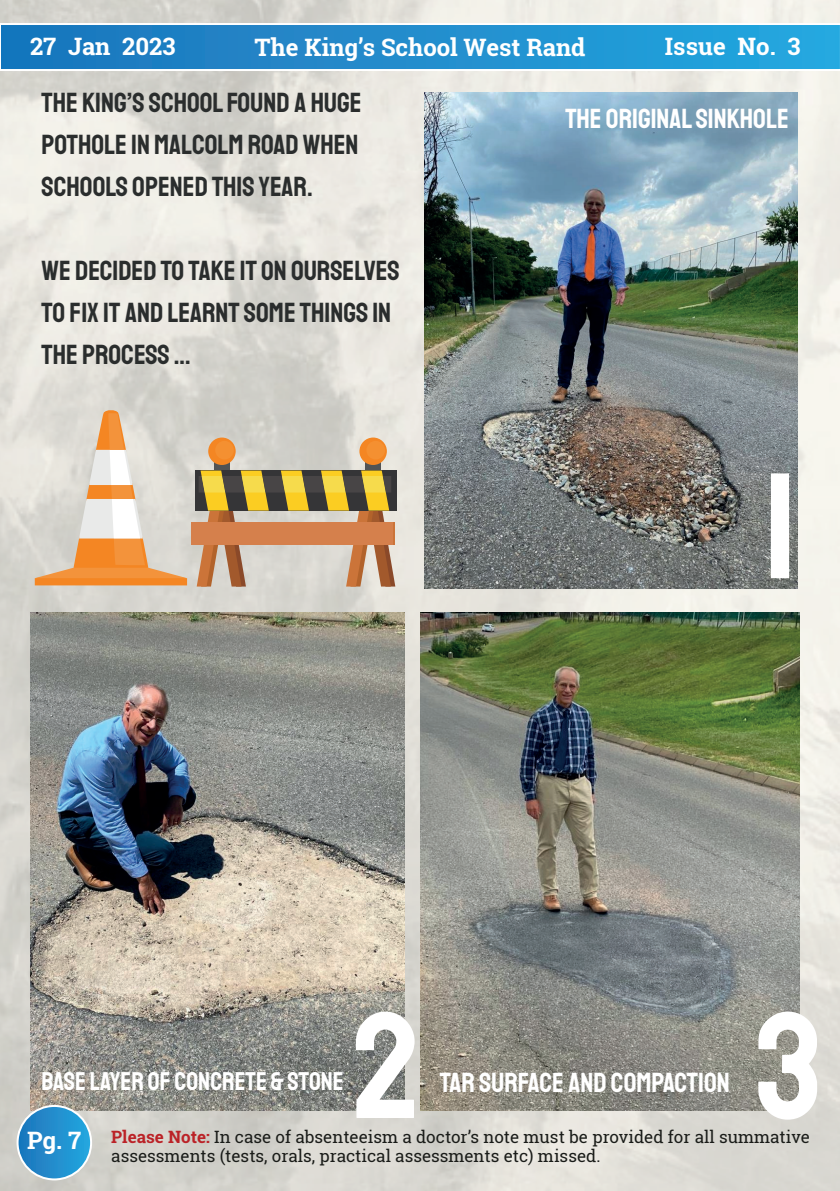
<style>
.page{position:relative;width:840px;height:1191px;background:#fff}
.page>*{position:absolute;margin:0;border:0;box-sizing:border-box;transform-origin:0 0}
.t1{font:150.4px "Staatliches";color:#fff}
.t2{font:28px/42px "Staatliches";color:#2a2d2d;text-align:justify}
.t3{font:28px "Staatliches";color:#fff}
.t4{font:26px "Staatliches";color:#fff}
.t5{font:700 24px "Roboto Slab";color:#fff}
.t6{font:17px/18.4px "Roboto Slab";color:#1a1c19}
.s1{font-weight:700;color:#bb2227}
</style>
<div class="page">
<img style="left:0;top:0;width:839px;height:1191px">
<svg style="left:0;top:23px;width:839px;height:48px;background:#3297d1"></svg>
<img style="left:424px;top:92px;width:373px;height:497px">
<img style="left:30px;top:612px;width:374px;height:498px">
<svg style="left:18px;top:1106px;width:73px;height:73px;background:#2790ce"></svg>
<div style="left:17px;top:1105px;width:75px;height:75px;border:2px solid #fff;border-radius:50%"></div>
<img style="left:420px;top:613px;width:379px;height:497px">
<svg style="left:35px;top:409px;width:152px;height:176px;background:#e3ccb3"></svg>
<div style="left:214px;top:459px;width:15px;height:25px;background:#515354"></div>
<div style="left:208px;top:437px;width:27px;height:28px;background:#f48623;border-radius:50%"></div>
<div style="left:215px;top:441px;width:19px;height:18px;background:#f49031;border-radius:50%"></div>
<div style="left:365px;top:459px;width:16px;height:25px;background:#515354"></div>
<div style="left:359px;top:437px;width:27px;height:28px;background:#f48623;border-radius:50%"></div>
<div style="left:366px;top:441px;width:19px;height:18px;background:#f49031;border-radius:50%"></div>
<svg style="left:196px;top:470px;width:199px;height:116px;background:#b7a274"></svg>
<div style="left:191px;top:522px;width:201px;height:23px;background:#d5804c"></div>
<p class="t5" style="left:30px;top:30px;width:147px">27 Jan 2023</p>
<p class="t5" style="left:254px;top:31px;width:332px">The King’s School West Rand</p>
<p class="t5" style="left:664px;top:30px;width:137px">Issue No. 3</p>
<p class="t2" style="left:42px;top:81px;width:321px">THE KING’S SCHOOL FOUND A HUGE POTHOLE IN MALCOLM ROAD WHEN SCHOOLS OPENED THIS YEAR.</p>
<p class="t2" style="left:42px;top:249px;width:359px;text-align:left">WE DECIDED TO TAKE IT ON OURSELVES<br>TO FIX IT AND LEARNT SOME THINGS IN<br>THE PROCESS …</p>
<p class="t3" style="left:565px;top:100px;width:225px">THE ORIGINAL SINKHOLE</p>
<h1 class="t1" style="left:764px;top:427px;width:33px">1</h1>
<h1 class="t1" style="left:353px;top:966px;width:68px">2</h1>
<h1 class="t1" style="left:755px;top:966px;width:68px">3</h1>
<p class="t4" style="left:42px;top:1063px;width:304px">BASE LAYER OF CONCRETE &amp; STONE</p>
<p class="t3" style="left:439px;top:1063px;width:291px">TAR SURFACE AND COMPACTION</p>
<p class="t5" style="left:27px;top:1124px;width:56px">Pg. 7</p>
<p class="t6" style="left:111px;top:1127px;width:699px"><span class="s1">Please Note:</span> In case of absenteeism a doctor’s note must be provided for all summative assessments (tests, orals, practical assessments etc) missed.</p>
</div>
